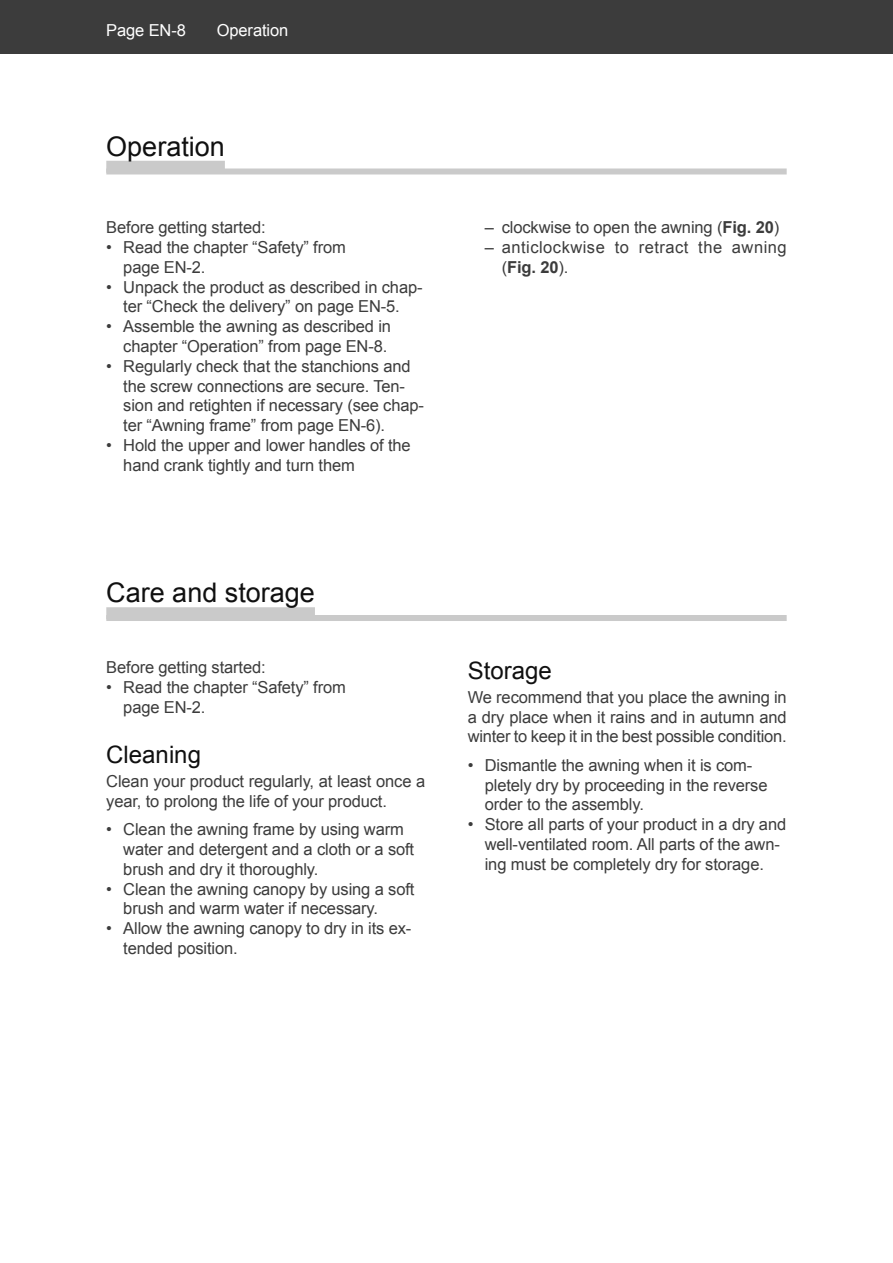
<style>
.page{position:relative;width:893px;height:1263px;background:#fff}
.page>*{position:absolute;margin:0;border:0;box-sizing:border-box;transform-origin:0 0}
.t1{font:27px "Arial";color:#101010}
.t2{font:24px "Arial";color:#101010}
.t3{font:16.5px/19.8px "Arial";letter-spacing:-.01em;color:#3c3c3c}
.t4{font:16.5px/19.8px "Arial";letter-spacing:.03em;color:#3c3c3c}
.t5{font:16.5px "Arial";letter-spacing:-.01em;color:#fff}
.s1{font-weight:700}
</style>
<div class="page">
<div style="left:0;top:0;width:893px;height:54px;background:#3c3c3c"></div>
<div style="left:106px;top:161px;width:119px;height:12px;background:#cacaca"></div>
<div style="left:106px;top:168px;width:681px;height:6px;background:#cacaca"></div>
<div style="left:106px;top:607px;width:209px;height:12px;background:#cacaca"></div>
<div style="left:106px;top:615px;width:681px;height:6px;background:#cacaca"></div>
<p class="t5" style="left:106px;top:20px;width:81px">Page EN-8</p>
<p class="t5" style="left:217px;top:20px;width:73px">Operation</p>
<h1 class="t1" style="left:106px;top:129px;width:120px">Operation</h1>
<p class="t3" style="left:106px;top:218px;width:161px">Before getting started:</p>
<p class="t3" style="left:123px;top:237px;width:224px;text-indent:-17px">• Read the chapter “Safety” from page EN-2.</p>
<p class="t3" style="left:106px;top:277px;width:318px;text-align:center">• Unpack the product as described in chap&shy;ter “Check the delivery” on page EN-5.</p>
<p class="t3" style="left:106px;top:317px;width:286px;text-align:right">• Assemble the awning as described in chapter “Operation” from page EN-8.</p>
<p class="t3" style="left:123px;top:356px;width:302px;text-indent:-17px">• Regularly check that the stanchions and the screw connections are secure. Ten&shy;sion and retighten if necessary (see chap&shy;ter “Awning frame” from page EN-6).</p>
<p class="t3" style="left:123px;top:435px;width:289px;text-indent:-17px">• Hold the upper and lower handles of the hand crank tightly and turn them</p>
<p class="t3" style="left:485px;top:218px;width:296px">– clockwise to open the awning (<span class="s1">Fig. 20</span>)</p>
<p class="t4" style="left:502px;top:237px;width:286px;text-indent:-17px">– anticlockwise to retract the awning (<span class="s1">Fig. 20</span>).</p>
<h1 class="t1" style="left:106px;top:575px;width:210px">Care and storage</h1>
<p class="t3" style="left:106px;top:658px;width:161px">Before getting started:</p>
<p class="t3" style="left:123px;top:677px;width:224px;text-indent:-17px">• Read the chapter “Safety” from page EN-2.</p>
<h2 class="t2" style="left:106px;top:739px;width:96px">Cleaning</h2>
<p class="t3" style="left:106px;top:771px;width:321px">Clean your product regularly, at least once a year, to prolong the life of your product.</p>
<p class="t3" style="left:123px;top:819px;width:292px;text-indent:-17px">• Clean the awning frame by using warm water and detergent and a cloth or a soft brush and dry it thoroughly.</p>
<p class="t3" style="left:123px;top:879px;width:293px;text-indent:-17px">• Clean the awning canopy by using a soft brush and warm water if necessary.</p>
<p class="t3" style="left:123px;top:918px;width:290px;text-indent:-17px">• Allow the awning canopy to dry in its ex&shy;tended position.</p>
<h2 class="t2" style="left:468px;top:655px;width:86px">Storage</h2>
<p class="t3" style="left:468px;top:687px;width:321px;text-align:justify">We recommend that you place the awning in a dry place when it rains and in autumn and winter to keep it in the best possible condition.</p>
<p class="t3" style="left:485px;top:755px;width:284px;text-indent:-17px">• Dismantle the awning when it is com&shy;pletely dry by proceeding in the reverse order to the assembly.</p>
<p class="t3" style="left:485px;top:814px;width:303px;text-indent:-17px">• Store all parts of your product in a dry and well-ventilated room. All parts of the awn&shy;ing must be completely dry for storage.</p>
</div>
